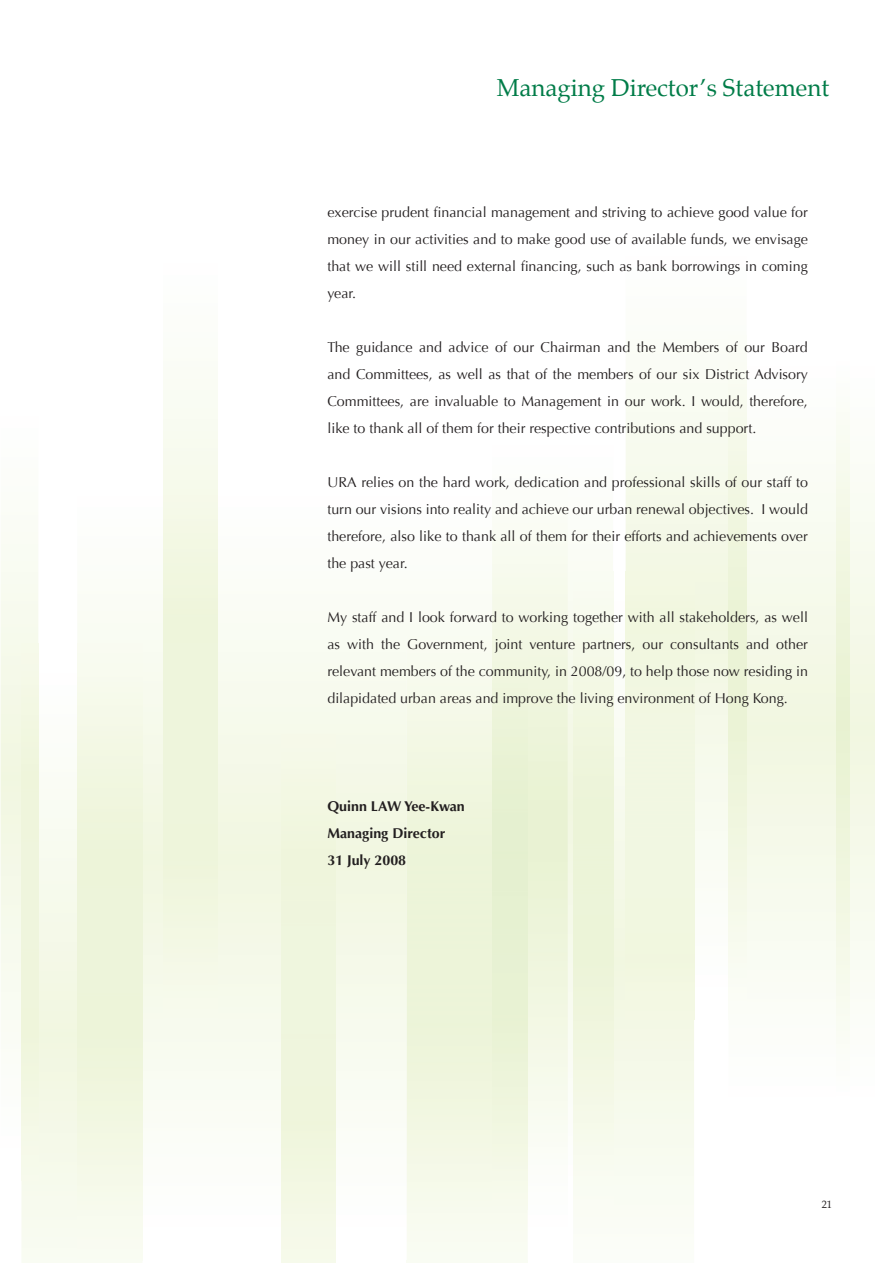
<style>
.page{position:relative;width:893px;height:1263px;background:#fff}
.page>*{position:absolute;margin:0;border:0;box-sizing:border-box;transform-origin:0 0}
.t1{font:24px "Palatino";color:#017c48}
.t2{font:14.25px/27px "Optima";color:#231f20;text-align:justify}
.t3{font:700 14.25px/27px "Optima LT Std";color:#231f20}
.t4{font:10.5px "Palatino";color:#231f20}
</style>
<div class="page">
<svg style="left:849px;top:420px;width:26px;height:617px"></svg>
<svg style="left:747px;top:482px;width:89px;height:500px"></svg>
<svg style="left:626px;top:371px;width:102px;height:649px"></svg>
<svg style="left:573px;top:571px;width:121px;height:646px"></svg>
<div style="left:626px;top:571px;width:68px;height:449px;background:#f1f7e1"></div>
<svg style="left:568px;top:561px;width:45px;height:500px"></svg>
<img style="left:573px;top:571px;width:40px;height:638px">
<hr style="left:407px;top:1260px;width:121px;height:3px;background:#f9fcf3">
<svg style="left:21px;top:643px;width:121px;height:620px"></svg>
<svg style="left:78px;top:611px;width:414px;height:649px"></svg>
<img style="left:407px;top:636px;width:121px;height:624px">
<img style="left:492px;top:636px;width:36px;height:573px">
<img style="left:77px;top:643px;width:65px;height:617px">
<svg style="left:1px;top:532px;width:37px;height:500px"></svg>
<img style="left:21px;top:643px;width:17px;height:538px">
<div style="left:163px;top:233px;width:55px;height:232px;background:#fbfdf7"></div>
<img style="left:163px;top:465px;width:55px;height:562px">
<hr style="left:281px;top:1260px;width:55px;height:3px;background:#f6faeb">
<img style="left:281px;top:734px;width:55px;height:526px">
<p class="t1" style="left:497px;top:68px;width:334px">Managing Director’s Statement</p>
<p class="t2" style="left:327px;top:199px;width:482px">exercise prudent financial management and striving to achieve good value for money in our activities and to make good use of available funds, we envisage that we will still need external financing, such as bank borrowings in coming year.</p>
<p class="t2" style="left:327px;top:334px;width:482px">The guidance and advice of our Chairman and the Members of our Board and Committees, as well as that of the members of our six District Advisory Committees, are invaluable to Management in our work. I would, therefore, like to thank all of them for their respective contributions and support.</p>
<p class="t2" style="left:327px;top:469px;width:482px">URA relies on the hard work, dedication and professional skills of our staff to turn our visions into reality and achieve our urban renewal objectives. I would therefore, also like to thank all of them for their efforts and achievements over the past year.</p>
<p class="t2" style="left:327px;top:604px;width:482px">My staff and I look forward to working together with all stakeholders, as well as with the Government, joint venture partners, our consultants and other relevant members of the community, in 2008/09, to help those now residing in dilapidated urban areas and improve the living environment of Hong Kong.</p>
<p class="t3" style="left:327px;top:793px;width:139px">Quinn LAW Yee-Kwan<br>Managing Director<br>31 July 2008</p>
<p class="t4" style="left:822px;top:1196px;width:12px">21</p>
</div>
